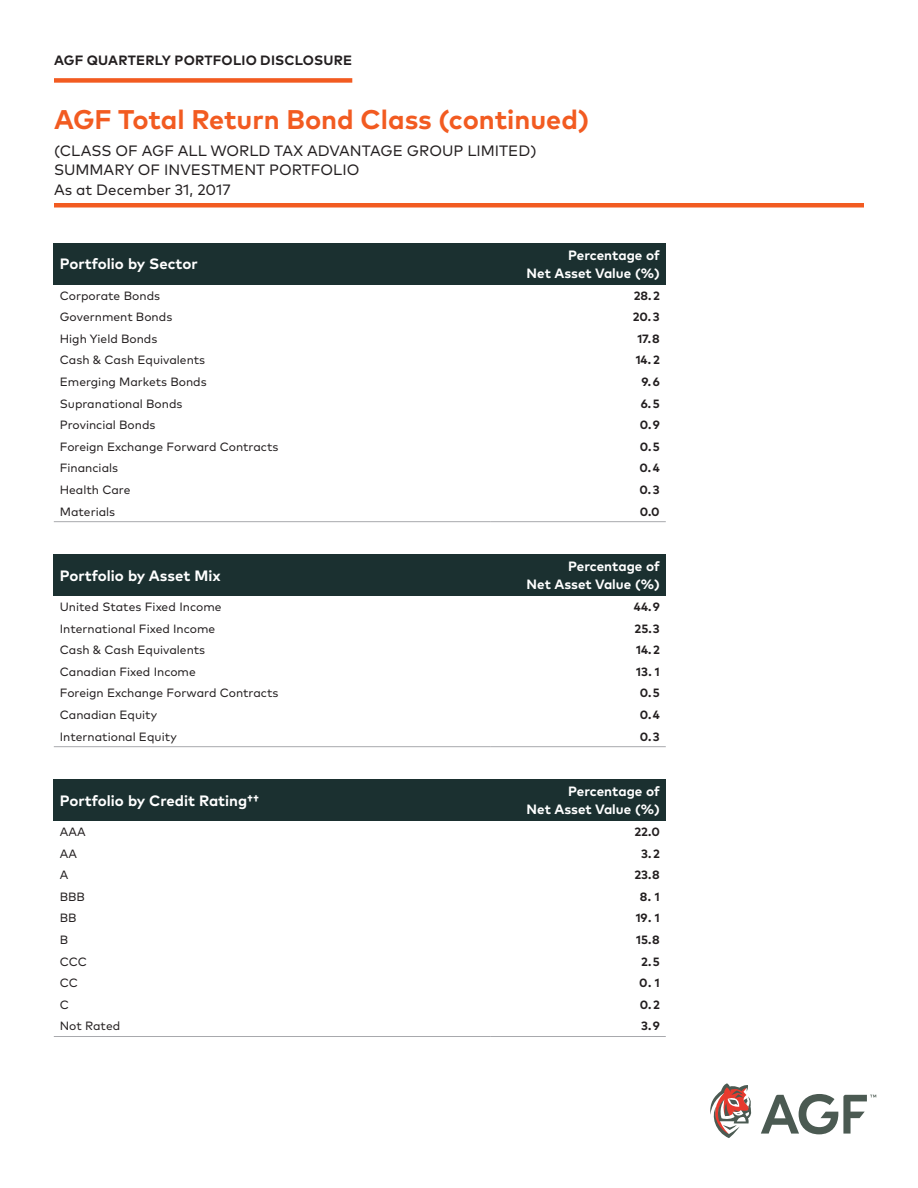
<style>
.page{position:relative;width:918px;height:1188px;background:#fff}
.page>*{position:absolute;margin:0;border:0;box-sizing:border-box;transform-origin:0 0}
.t1{font:700 27px "Mark OT";color:#f25b21}
.t2{font:15px/19.5px "Mark OT";color:#231f20}
.Body{font:700 15px "Mark OT";color:#fff}
.Body-2{font:700 13.5px/18px "Mark OT";letter-spacing:-.005em;color:#fff;text-align:right}
.t3{font:700 13.5px "Mark OT";letter-spacing:.015em;color:#231f20}
.Body-3{font:12px "Mark OT";color:#231f20}
.Body-4{font:700 12px "Mark OT";color:#231f20}
</style>
<div class="page">
<svg style="left:710px;top:1083px;width:42px;height:55px"></svg>
<svg style="left:761px;top:1094px;width:115px;height:40px"></svg>
<div style="left:54px;top:78px;width:298px;height:5px;background:#f25b21"></div>
<div style="left:54px;top:203px;width:810px;height:5px;background:#f25b21"></div>
<div style="left:54px;top:554px;width:436px;height:41px;background:#1b3030"></div>
<div style="left:490px;top:554px;width:176px;height:41px;background:#1b3030"></div>
<hr style="left:54px;top:746px;width:436px;height:1px;background:#a8a9ad">
<hr style="left:490px;top:746px;width:176px;height:1px;background:#a8a9ad">
<div style="left:54px;top:779px;width:436px;height:42px;background:#1b3030"></div>
<div style="left:490px;top:779px;width:176px;height:42px;background:#1b3030"></div>
<hr style="left:54px;top:1036px;width:436px;height:1px;background:#a8a9ad">
<hr style="left:490px;top:1036px;width:176px;height:1px;background:#a8a9ad">
<div style="left:54px;top:243px;width:436px;height:41px;background:#1b3030"></div>
<div style="left:490px;top:243px;width:176px;height:41px;background:#1b3030"></div>
<hr style="left:54px;top:521px;width:436px;height:1px;background:#a8a9ad">
<hr style="left:490px;top:521px;width:176px;height:1px;background:#a8a9ad">
<p class="t3" style="left:54px;top:51px;width:300px">AGF QUARTERLY PORTFOLIO DISCLOSURE</p>
<h1 class="t1" style="left:54px;top:102px;width:537px">AGF Total Return Bond Class (continued)</h1>
<p class="t2" style="left:54px;top:140px;width:484px">(CLASS OF AGF ALL WORLD TAX ADVANTAGE GROUP LIMITED)<br>SUMMARY OF INVESTMENT PORTFOLIO<br>As at December 31, 2017</p>
<p class="Body" style="left:60px;top:254px;width:139px">Portfolio by Sector</p>
<p class="Body-2" style="left:527px;top:246px;width:135px">Percentage of<br>Net Asset Value (%)</p>
<p class="Body-3" style="left:60px;top:288px;width:102px">Corporate Bonds</p>
<p class="Body-4" style="left:634px;top:288px;width:28px">28. 2</p>
<p class="Body-3" style="left:60px;top:309px;width:114px">Government Bonds</p>
<p class="Body-4" style="left:633px;top:309px;width:28px">20. 3</p>
<p class="Body-3" style="left:60px;top:331px;width:99px">High Yield Bonds</p>
<p class="Body-4" style="left:637px;top:331px;width:24px">17.8</p>
<p class="Body-3" style="left:60px;top:353px;width:147px">Cash &amp; Cash Equivalents</p>
<p class="Body-4" style="left:636px;top:352px;width:26px">14. 2</p>
<p class="Body-3" style="left:60px;top:374px;width:148px">Emerging Markets Bonds</p>
<p class="Body-4" style="left:641px;top:374px;width:20px">9.6</p>
<p class="Body-3" style="left:60px;top:396px;width:124px">Supranational Bonds</p>
<p class="Body-4" style="left:641px;top:396px;width:21px">6.5</p>
<p class="Body-3" style="left:60px;top:417px;width:97px">Provincial Bonds</p>
<p class="Body-4" style="left:640px;top:417px;width:22px">0.9</p>
<p class="Body-3" style="left:60px;top:439px;width:220px">Foreign Exchange Forward Contracts</p>
<p class="Body-4" style="left:640px;top:439px;width:22px">0.5</p>
<p class="Body-3" style="left:60px;top:461px;width:60px">Financials</p>
<p class="Body-4" style="left:640px;top:460px;width:22px">0.4</p>
<p class="Body-3" style="left:60px;top:482px;width:72px">Health Care</p>
<p class="Body-4" style="left:640px;top:482px;width:22px">0.3</p>
<p class="Body-3" style="left:60px;top:504px;width:57px">Materials</p>
<p class="Body-4" style="left:640px;top:504px;width:22px">0.0</p>
<p class="Body" style="left:60px;top:566px;width:162px">Portfolio by Asset Mix</p>
<p class="Body-2" style="left:527px;top:557px;width:135px">Percentage of<br>Net Asset Value (%)</p>
<p class="Body-3" style="left:60px;top:599px;width:163px">United States Fixed Income</p>
<p class="Body-4" style="left:634px;top:599px;width:27px">44.9</p>
<p class="Body-3" style="left:60px;top:621px;width:157px">International Fixed Income</p>
<p class="Body-4" style="left:635px;top:621px;width:27px">25.3</p>
<p class="Body-3" style="left:60px;top:642px;width:147px">Cash &amp; Cash Equivalents</p>
<p class="Body-4" style="left:636px;top:642px;width:25px">14.2</p>
<p class="Body-3" style="left:60px;top:664px;width:138px">Canadian Fixed Income</p>
<p class="Body-4" style="left:636px;top:664px;width:25px">13. 1</p>
<p class="Body-3" style="left:60px;top:686px;width:220px">Foreign Exchange Forward Contracts</p>
<p class="Body-4" style="left:640px;top:685px;width:22px">0.5</p>
<p class="Body-3" style="left:60px;top:707px;width:99px">Canadian Equity</p>
<p class="Body-4" style="left:640px;top:707px;width:22px">0.4</p>
<p class="Body-3" style="left:60px;top:729px;width:118px">International Equity</p>
<p class="Body-4" style="left:640px;top:729px;width:21px">0.3</p>
<p class="Body" style="left:60px;top:791px;width:201px">Portfolio by Credit Rating††</p>
<p class="Body-2" style="left:527px;top:782px;width:135px">Percentage of<br>Net Asset Value (%)</p>
<p class="Body-3" style="left:60px;top:824px;width:27px">AAA</p>
<p class="Body-4" style="left:634px;top:824px;width:27px">22.0</p>
<p class="Body-3" style="left:60px;top:846px;width:19px">AA</p>
<p class="Body-4" style="left:641px;top:846px;width:20px">3.2</p>
<p class="Body-3" style="left:60px;top:868px;width:10px">A</p>
<p class="Body-4" style="left:635px;top:867px;width:27px">23.8</p>
<p class="Body-3" style="left:60px;top:889px;width:27px">BBB</p>
<p class="Body-4" style="left:640px;top:889px;width:21px">8. 1</p>
<p class="Body-3" style="left:60px;top:911px;width:18px">BB</p>
<p class="Body-4" style="left:636px;top:910px;width:26px">19. 1</p>
<p class="Body-3" style="left:60px;top:932px;width:10px">B</p>
<p class="Body-4" style="left:636px;top:932px;width:25px">15.8</p>
<p class="Body-3" style="left:60px;top:954px;width:29px">CCC</p>
<p class="Body-4" style="left:641px;top:954px;width:20px">2.5</p>
<p class="Body-3" style="left:60px;top:976px;width:20px">CC</p>
<p class="Body-4" style="left:639px;top:975px;width:22px">0. 1</p>
<p class="Body-3" style="left:60px;top:997px;width:11px">C</p>
<p class="Body-4" style="left:640px;top:997px;width:22px">0.2</p>
<p class="Body-3" style="left:60px;top:1019px;width:62px">Not Rated</p>
<p class="Body-4" style="left:641px;top:1018px;width:20px">3.9</p>
</div>
